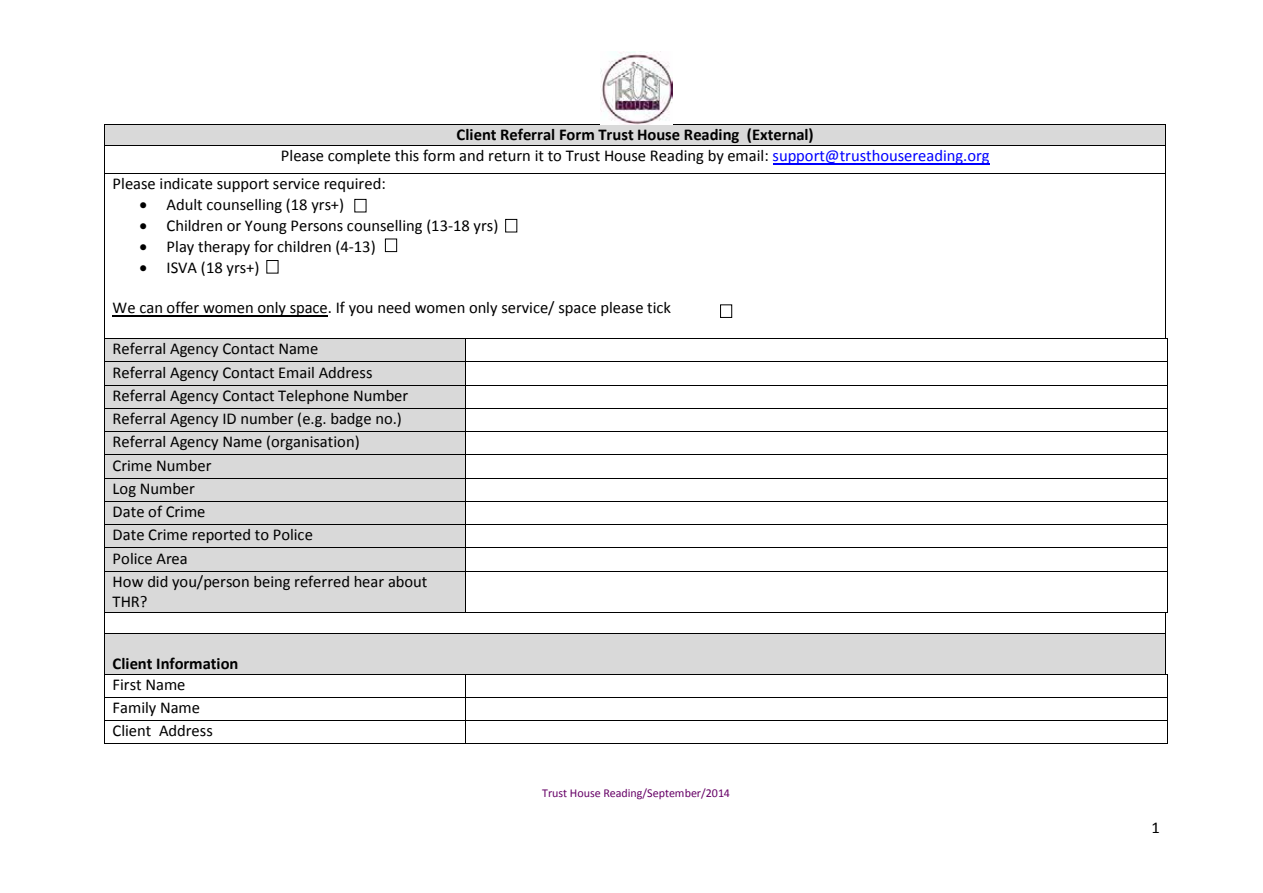
<style>
.page{position:relative;width:1263px;height:893px;background:#fff}
.page>*{position:absolute;margin:0;border:0;box-sizing:border-box;transform-origin:0 0}
.t1{font:16.5px/23.2px "Calibri";color:#000}
.t2{font:700 16.5px "Calibri";color:#000}
.t3{font:12px "Calibri";letter-spacing:-.005em;color:#606}
.s1{font-weight:700}
.s2{color:#00f}
</style>
<div class="page">
<div style="left:105px;top:125px;width:8px;height:20px;background:#d9d9d9"></div>
<div style="left:1158px;top:125px;width:7px;height:20px;background:#d9d9d9"></div>
<div style="left:113px;top:125px;width:1045px;height:20px;background:#d9d9d9"></div>
<hr style="left:105px;top:124px;width:1060px;height:1px;background:#000">
<hr style="left:772px;top:163px;width:217px;height:1px;background:#00f">
<hr style="left:105px;top:145px;width:1060px;height:1px;background:#000">
<hr style="left:113px;top:315px;width:215px;height:1px;background:#000">
<svg style="left:104px;top:124px;width:1px;height:49px"></svg>
<hr style="left:105px;top:173px;width:1060px;height:1px;background:#000">
<svg style="left:1165px;top:124px;width:1px;height:49px"></svg>
<hr style="left:104px;top:173px;width:1px;height:165px;background:#000">
<hr style="left:1165px;top:173px;width:1px;height:165px;background:#000">
<div style="left:105px;top:339px;width:8px;height:20px;background:#d9d9d9"></div>
<div style="left:457px;top:339px;width:8px;height:20px;background:#d9d9d9"></div>
<hr style="left:105px;top:359px;width:360px;height:2px;background:#d9d9d9">
<div style="left:113px;top:339px;width:344px;height:20px;background:#d9d9d9"></div>
<hr style="left:105px;top:338px;width:360px;height:1px;background:#000">
<hr style="left:466px;top:338px;width:699px;height:1px;background:#000">
<div style="left:105px;top:362px;width:8px;height:20px;background:#d9d9d9"></div>
<div style="left:457px;top:362px;width:8px;height:20px;background:#d9d9d9"></div>
<hr style="left:105px;top:382px;width:360px;height:3px;background:#d9d9d9">
<div style="left:113px;top:362px;width:344px;height:20px;background:#d9d9d9"></div>
<hr style="left:105px;top:361px;width:360px;height:1px;background:#000">
<hr style="left:466px;top:361px;width:701px;height:1px;background:#000">
<div style="left:105px;top:385px;width:8px;height:20px;background:#d9d9d9"></div>
<div style="left:457px;top:385px;width:8px;height:20px;background:#d9d9d9"></div>
<hr style="left:105px;top:405px;width:360px;height:3px;background:#d9d9d9">
<div style="left:113px;top:385px;width:344px;height:20px;background:#d9d9d9"></div>
<hr style="left:105px;top:385px;width:360px;height:1px;background:#000">
<hr style="left:466px;top:385px;width:701px;height:1px;background:#000">
<div style="left:105px;top:409px;width:8px;height:20px;background:#d9d9d9"></div>
<div style="left:457px;top:409px;width:8px;height:20px;background:#d9d9d9"></div>
<hr style="left:105px;top:429px;width:360px;height:2px;background:#d9d9d9">
<div style="left:113px;top:409px;width:344px;height:20px;background:#d9d9d9"></div>
<hr style="left:105px;top:408px;width:360px;height:1px;background:#000">
<hr style="left:466px;top:408px;width:701px;height:1px;background:#000">
<div style="left:105px;top:432px;width:8px;height:20px;background:#d9d9d9"></div>
<div style="left:457px;top:432px;width:8px;height:20px;background:#d9d9d9"></div>
<hr style="left:105px;top:452px;width:360px;height:2px;background:#d9d9d9">
<div style="left:113px;top:432px;width:344px;height:20px;background:#d9d9d9"></div>
<hr style="left:105px;top:431px;width:360px;height:1px;background:#000">
<hr style="left:466px;top:431px;width:701px;height:1px;background:#000">
<div style="left:105px;top:455px;width:8px;height:20px;background:#d9d9d9"></div>
<div style="left:457px;top:455px;width:8px;height:20px;background:#d9d9d9"></div>
<hr style="left:105px;top:475px;width:360px;height:3px;background:#d9d9d9">
<div style="left:113px;top:455px;width:344px;height:20px;background:#d9d9d9"></div>
<hr style="left:105px;top:454px;width:360px;height:1px;background:#000">
<hr style="left:466px;top:454px;width:701px;height:1px;background:#000">
<div style="left:105px;top:478px;width:8px;height:21px;background:#d9d9d9"></div>
<div style="left:457px;top:478px;width:8px;height:21px;background:#d9d9d9"></div>
<hr style="left:105px;top:499px;width:360px;height:2px;background:#d9d9d9">
<div style="left:113px;top:478px;width:344px;height:21px;background:#d9d9d9"></div>
<hr style="left:105px;top:478px;width:360px;height:1px;background:#000">
<hr style="left:466px;top:478px;width:701px;height:1px;background:#000">
<div style="left:105px;top:502px;width:8px;height:20px;background:#d9d9d9"></div>
<div style="left:457px;top:502px;width:8px;height:20px;background:#d9d9d9"></div>
<hr style="left:105px;top:522px;width:360px;height:2px;background:#d9d9d9">
<div style="left:113px;top:502px;width:344px;height:20px;background:#d9d9d9"></div>
<hr style="left:105px;top:501px;width:360px;height:1px;background:#000">
<hr style="left:466px;top:501px;width:701px;height:1px;background:#000">
<div style="left:105px;top:525px;width:8px;height:20px;background:#d9d9d9"></div>
<div style="left:457px;top:525px;width:8px;height:20px;background:#d9d9d9"></div>
<hr style="left:105px;top:545px;width:360px;height:2px;background:#d9d9d9">
<div style="left:113px;top:525px;width:344px;height:20px;background:#d9d9d9"></div>
<hr style="left:105px;top:524px;width:360px;height:1px;background:#000">
<hr style="left:466px;top:524px;width:701px;height:1px;background:#000">
<div style="left:105px;top:548px;width:8px;height:20px;background:#d9d9d9"></div>
<div style="left:457px;top:548px;width:8px;height:20px;background:#d9d9d9"></div>
<hr style="left:105px;top:568px;width:360px;height:3px;background:#d9d9d9">
<div style="left:113px;top:548px;width:344px;height:20px;background:#d9d9d9"></div>
<hr style="left:105px;top:547px;width:360px;height:1px;background:#000">
<hr style="left:466px;top:547px;width:701px;height:1px;background:#000">
<div style="left:105px;top:571px;width:8px;height:41px;background:#d9d9d9"></div>
<div style="left:457px;top:571px;width:8px;height:41px;background:#d9d9d9"></div>
<div style="left:113px;top:571px;width:344px;height:21px;background:#d9d9d9"></div>
<div style="left:113px;top:592px;width:344px;height:20px;background:#d9d9d9"></div>
<svg style="left:104px;top:338px;width:1px;height:233px"></svg>
<hr style="left:105px;top:571px;width:360px;height:1px;background:#000">
<svg style="left:465px;top:338px;width:1px;height:233px"></svg>
<hr style="left:466px;top:571px;width:701px;height:1px;background:#000">
<svg style="left:1165px;top:338px;width:3px;height:233px"></svg>
<hr style="left:104px;top:571px;width:1px;height:41px;background:#000">
<hr style="left:465px;top:571px;width:1px;height:41px;background:#000">
<hr style="left:1167px;top:571px;width:1px;height:41px;background:#000">
<hr style="left:105px;top:612px;width:360px;height:1px;background:#000">
<hr style="left:466px;top:612px;width:699px;height:1px;background:#000">
<div style="left:105px;top:633px;width:8px;height:41px;background:#d9d9d9"></div>
<div style="left:1158px;top:633px;width:7px;height:41px;background:#d9d9d9"></div>
<div style="left:113px;top:633px;width:1045px;height:21px;background:#d9d9d9"></div>
<div style="left:113px;top:654px;width:1045px;height:20px;background:#d9d9d9"></div>
<svg style="left:104px;top:612px;width:1px;height:21px"></svg>
<hr style="left:105px;top:633px;width:1060px;height:1px;background:#000">
<svg style="left:1165px;top:612px;width:3px;height:21px"></svg>
<hr style="left:104px;top:633px;width:1px;height:41px;background:#000">
<hr style="left:1165px;top:633px;width:1px;height:41px;background:#000">
<hr style="left:105px;top:674px;width:360px;height:1px;background:#000">
<hr style="left:466px;top:674px;width:699px;height:1px;background:#000">
<hr style="left:105px;top:697px;width:360px;height:1px;background:#000">
<hr style="left:466px;top:697px;width:701px;height:1px;background:#000">
<hr style="left:105px;top:720px;width:360px;height:1px;background:#000">
<hr style="left:466px;top:720px;width:701px;height:1px;background:#000">
<svg style="left:104px;top:674px;width:1px;height:70px"></svg>
<hr style="left:105px;top:743px;width:360px;height:1px;background:#000">
<svg style="left:465px;top:674px;width:1px;height:70px"></svg>
<hr style="left:466px;top:743px;width:701px;height:1px;background:#000">
<svg style="left:1165px;top:674px;width:3px;height:70px"></svg>
<div style="left:354px;top:199px;width:12px;height:13px;border:1px solid #000"></div>
<div style="left:505px;top:219px;width:12px;height:13px;border:1px solid #000"></div>
<div style="left:385px;top:239px;width:12px;height:13px;border:1px solid #000"></div>
<div style="left:720px;top:304px;width:12px;height:14px;border:1px solid #000"></div>
<img style="left:601px;top:51px;width:71px;height:73px">
<p class="t1" style="left:281px;top:124px;width:710px;line-height:21.3px;text-align:center"><span class="s1">Client Referral Form Trust House Reading (External)<br></span>Please complete this form and return it to Trust House Reading by email: <span class="s2">support@trusthousereading.org</span></p>
<p class="t1" style="left:113px;top:172px;width:275px">Please indicate support service required:</p>
<p class="t1" style="left:140px;top:193px;width:206px">• Adult counselling (18 yrs+)</p>
<p class="t1" style="left:140px;top:214px;width:360px">• Children or Young Persons counselling (13-18 yrs)</p>
<p class="t1" style="left:140px;top:235px;width:238px">• Play therapy for children (4-13)</p>
<p class="t1" style="left:140px;top:256px;width:121px">• ISVA (18 yrs+)</p>
<p class="t1" style="left:113px;top:296px;width:560px">We can offer women only space. If you need women only service/ space please tick</p>
<p class="t1" style="left:113px;top:337px;width:316px">Referral Agency Contact Name<br>Referral Agency Contact Email Address<br>Referral Agency Contact Telephone Number<br>Referral Agency ID number (e.g. badge no.)<br>Referral Agency Name (organisation)<br>Crime Number<br>Log Number<br>Date of Crime<br>Date Crime reported to Police<br>Police Area<br>How did you/person being referred hear about</p>
<p class="t1" style="left:113px;top:590px;width:37px">THR?</p>
<p class="t2" style="left:113px;top:653px;width:127px">Client Information</p>
<p class="t1" style="left:113px;top:673px;width:102px">First Name<br>Family Name<br>Client Address</p>
<p class="t3" style="left:542px;top:786px;width:189px">Trust House Reading/September/2014</p>
<p class="t1" style="left:1151px;top:816px;width:10px">1</p>
</div>
